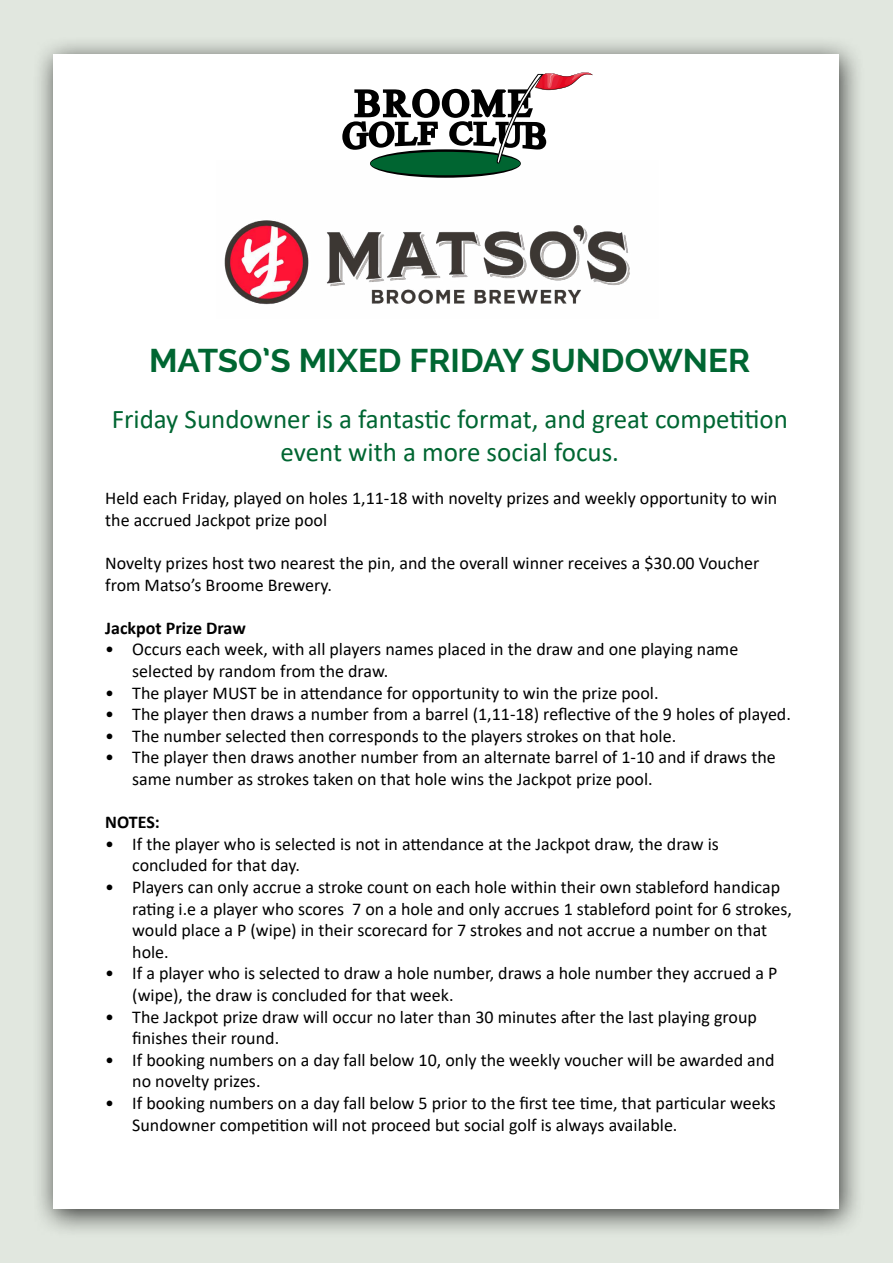
<style>
.page{position:relative;width:893px;height:1263px;background:#fff}
.page>*{position:absolute;margin:0;border:0;box-sizing:border-box;transform-origin:0 0}
.t1{font:700 33px "Raleway";color:#006632}
.t2{font:27px/32.4px "Calibri";color:#006632;text-align:center}
.t3{font:18px/21.6px "Calibri";color:#000}
.t4{font:700 18px "Calibri";color:#000}
</style>
<div class="page">
<div style="left:1px;top:1px;width:892px;height:1262px;background:#e1e7df"></div>
<div style="left:32px;top:36px;width:834px;height:1202px;background:#000;opacity:.75"></div>
<div style="left:53px;top:54px;width:786px;height:1155px;background:#fff"></div>
<svg style="left:342px;top:72px;width:251px;height:89px"></svg>
<img style="left:224px;top:161px;width:406px;height:144px">
<h1 class="t1" style="left:149px;top:341px;width:603px">MATSO’S MIXED FRIDAY SUNDOWNER</h1>
<h2 class="t2" style="left:112px;top:403px;width:678px">Friday Sundowner is a fantastic format, and great competition event with a more social focus.</h2>
<p class="t3" style="left:105px;top:487px;width:673px">Held each Friday, played on holes 1,11-18 with novelty prizes and weekly opportunity to win the accrued Jackpot prize pool</p>
<p class="t3" style="left:105px;top:552px;width:656px">Novelty prizes host two nearest the pin, and the overall winner receives a $30.00 Voucher from Matso’s Broome Brewery.</p>
<p class="t4" style="left:105px;top:615px;width:142px">Jackpot Prize Draw</p>
<p class="t3" style="left:132px;top:638px;width:608px;text-indent:-27px">• Occurs each week, with all players names placed in the draw and one playing name selected by random from the draw.</p>
<p class="t3" style="left:105px;top:681px;width:555px">• The player MUST be in attendance for opportunity to win the prize pool.</p>
<p class="t3" style="left:105px;top:703px;width:687px">• The player then draws a number from a barrel (1,11-18) reflective of the 9 holes of played.</p>
<p class="t3" style="left:105px;top:724px;width:572px">• The number selected then corresponds to the players strokes on that hole.</p>
<p class="t3" style="left:132px;top:746px;width:645px;text-indent:-27px">• The player then draws another number from an alternate barrel of 1-10 and if draws the same number as strokes taken on that hole wins the Jackpot prize pool.</p>
<p class="t4" style="left:105px;top:809px;width:56px">NOTES:</p>
<p class="t3" style="left:132px;top:832px;width:588px;text-indent:-27px">• If the player who is selected is not in attendance at the Jackpot draw, the draw is concluded for that day.</p>
<p class="t3" style="left:132px;top:876px;width:661px;text-indent:-27px">• Players can only accrue a stroke count on each hole within their own stableford handicap rating i.e a player who scores 7 on a hole and only accrues 1 stableford point for 6 strokes, would place a P (wipe) in their scorecard for 7 strokes and not accrue a number on that hole.</p>
<p class="t3" style="left:132px;top:962px;width:647px;text-indent:-27px">• If a player who is selected to draw a hole number, draws a hole number they accrued a P (wipe), the draw is concluded for that week.</p>
<p class="t3" style="left:132px;top:1005px;width:626px;text-indent:-27px">• The Jackpot prize draw will occur no later than 30 minutes after the last playing group finishes their round.</p>
<p class="t3" style="left:132px;top:1048px;width:644px;text-indent:-27px">• If booking numbers on a day fall below 10, only the weekly voucher will be awarded and no novelty prizes.</p>
<p class="t3" style="left:132px;top:1092px;width:645px;text-indent:-27px">• If booking numbers on a day fall below 5 prior to the first tee time, that particular weeks<br>Sundowner competition will not proceed but social golf is always available.</p>
</div>
